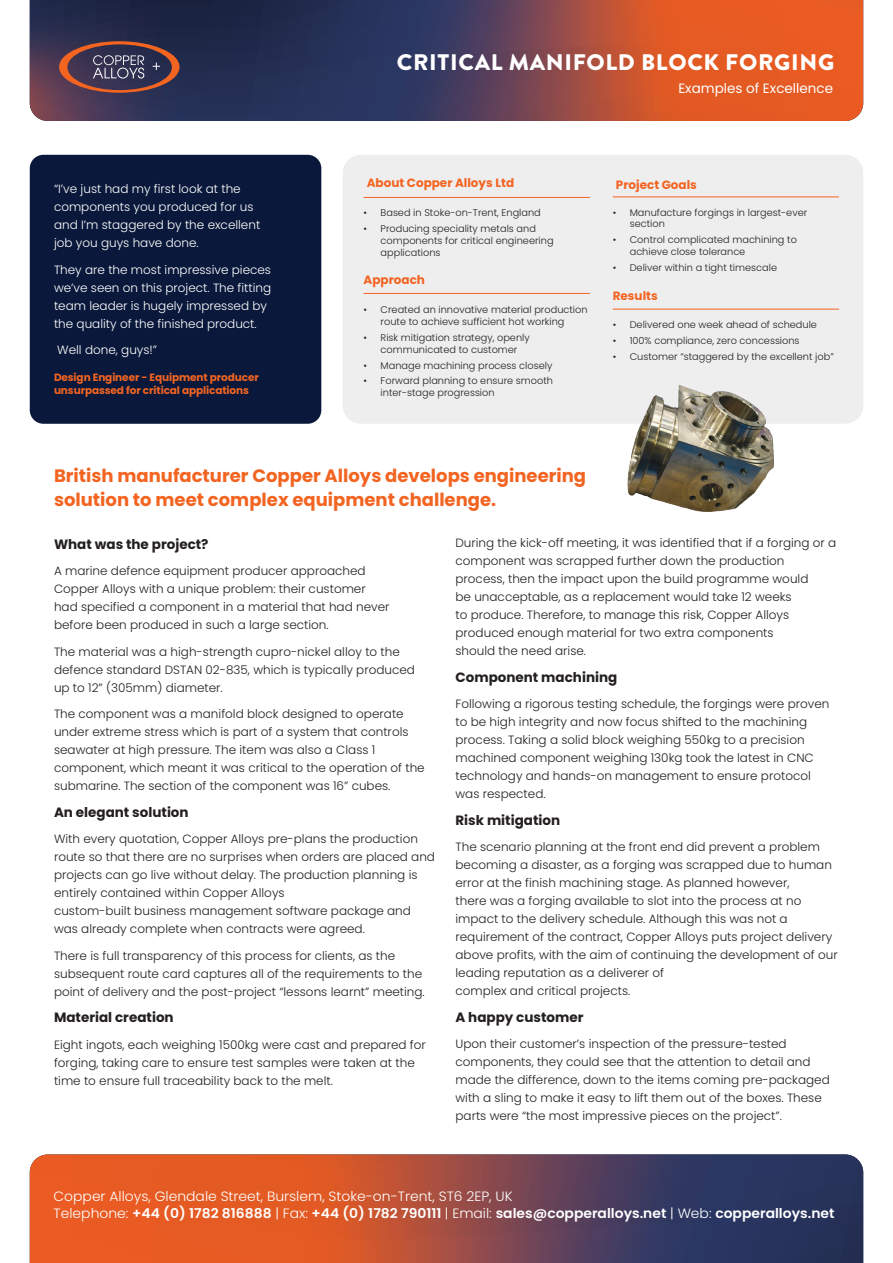
<style>
.page{position:relative;width:893px;height:1263px;background:#fff}
.page>*{position:absolute;margin:0;border:0;box-sizing:border-box;transform-origin:0 0}
.t1{font:900 22.5px "Brandon Grotesque";letter-spacing:.03em;color:#fff}
.t2{font:700 18px/24px "Poppins";color:#f36421}
.t3{font:600 13.5px "Poppins";color:#fff}
.t4{font:700 13.5px "Poppins";color:#231f20}
.t5{font:300 13.5px "Poppins";color:#fff}
.t6{font:13.5px "Poppins";color:#fff}
.t7{font:300 12px/18px "Poppins";color:#231f20}
.t8{font:300 12px/18px "Poppins";color:#fff}
.t9{font:700 12px "Poppins";color:#f36421}
.t10{font:700 10.5px/13.5px "Poppins";letter-spacing:-.01em;color:#f36421}
.t11{font:300 9.75px/11.7px "Poppins";color:#231f20}
.s1{font-weight:300}
</style>
<div class="page">
<div style="left:343px;top:155px;width:520px;height:269px;background:#eeeeef;border-radius:18px"></div>
<div style="left:30px;top:155px;width:291px;height:269px;background:#0a193b;border-radius:14px"></div>
<svg style="left:30px;top:0;width:833px;height:121px;background:#764244"></svg>
<svg style="left:59px;top:41px;width:121px;height:52px;background:#5d424f"></svg>
<svg style="left:30px;top:1154px;width:833px;height:109px;background:#934a41"></svg>
<hr style="left:364px;top:293px;width:226px;height:1px;background:#f36421">
<hr style="left:613px;top:197px;width:226px;height:1px;background:#f36421">
<hr style="left:364px;top:197px;width:226px;height:1px;background:#f36421">
<hr style="left:613px;top:309px;width:226px;height:1px;background:#f36421">
<img style="left:612px;top:308px;width:217px;height:204px">
<p class="t1" style="left:397px;top:46px;width:439px">CRITICAL MANIFOLD BLOCK FORGING</p>
<p class="t6" style="left:678px;top:80px;width:156px">Examples of Excellence</p>
<p class="t8" style="left:54px;top:180px;width:208px">“I’ve just had my first look at the components you produced for us and I’m staggered by the excellent job you guys have done.</p>
<p class="t8" style="left:54px;top:261px;width:219px">They are the most impressive pieces we’ve seen on this project. The fitting team leader is hugely impressed by the quality of the finished product.</p>
<p class="t8" style="left:57px;top:341px;width:101px">Well done, guys!”</p>
<p class="t10" style="left:54px;top:370px;width:206px">Design Engineer - Equipment producer unsurpassed for critical applications</p>
<p class="t9" style="left:367px;top:176px;width:149px">About Copper Alloys Ltd</p>
<p class="t11" style="left:364px;top:207px;width:179px">• Based in Stoke-on-Trent, England</p>
<p class="t11" style="left:381px;top:223px;width:174px;text-indent:-17px">• Producing speciality metals and components for critical engineering applications</p>
<p class="t9" style="left:364px;top:273px;width:63px">Approach</p>
<p class="t11" style="left:381px;top:304px;width:208px;text-indent:-17px">• Created an innovative material production route to achieve sufficient hot working</p>
<p class="t11" style="left:364px;top:332px;width:168px;text-align:center">• Risk mitigation strategy, openly communicated to customer</p>
<p class="t11" style="left:364px;top:359px;width:190px">• Manage machining process closely</p>
<p class="t11" style="left:381px;top:375px;width:174px;text-indent:-17px">• Forward planning to ensure smooth inter-stage progression</p>
<p class="t9" style="left:616px;top:178px;width:83px">Project Goals</p>
<p class="t11" style="left:630px;top:207px;width:179px;text-indent:-17px">• Manufacture forgings in largest-ever section</p>
<p class="t11" style="left:630px;top:234px;width:169px;text-indent:-17px">• Control complicated machining to achieve close tolerance</p>
<p class="t11" style="left:613px;top:262px;width:166px">• Deliver within a tight timescale</p>
<p class="t9" style="left:613px;top:289px;width:47px">Results</p>
<p class="t11" style="left:613px;top:319px;width:206px">• Delivered one week ahead of schedule</p>
<p class="t11" style="left:613px;top:335px;width:188px">• 100% compliance, zero concessions</p>
<p class="t11" style="left:613px;top:351px;width:223px">• Customer “staggered by the excellent job”</p>
<p class="t2" style="left:54px;top:464px;width:534px">British manufacturer Copper Alloys develops engineering solution to meet complex equipment challenge.</p>
<p class="t4" style="left:54px;top:536px;width:156px">What was the project?</p>
<p class="t7" style="left:54px;top:562px;width:337px">A marine defence equipment producer approached Copper Alloys with a unique problem: their customer had specified a component in a material that had never before been produced in such a large section.</p>
<p class="t7" style="left:54px;top:643px;width:363px">The material was a high-strength cupro-nickel alloy to the defence standard DSTAN 02-835, which is typically produced up to 12” (305mm) diameter.</p>
<p class="t7" style="left:54px;top:705px;width:372px">The component was a manifold block designed to operate under extreme stress which is part of a system that controls seawater at high pressure. The item was also a Class 1 component, which meant it was critical to the operation of the submarine. The section of the component was 16” cubes.</p>
<p class="t4" style="left:54px;top:804px;width:136px">An elegant solution</p>
<p class="t7" style="left:54px;top:830px;width:382px">With every quotation, Copper Alloys pre-plans the production route so that there are no surprises when orders are placed and projects can go live without delay. The production planning is entirely contained within Copper Alloys<br>custom-built business management software package and was already complete when contracts were agreed.</p>
<p class="t7" style="left:54px;top:947px;width:372px">There is full transparency of this process for clients, as the subsequent route card captures all of the requirements to the point of delivery and the post-project “lessons learnt” meeting.</p>
<p class="t4" style="left:54px;top:1010px;width:121px">Material creation</p>
<p class="t7" style="left:54px;top:1036px;width:373px">Eight ingots, each weighing 1500kg were cast and prepared for forging, taking care to ensure test samples were taken at the time to ensure full traceability back to the melt.</p>
<p class="t7" style="left:455px;top:534px;width:382px">During the kick-off meeting, it was identified that if a forging or a component was scrapped further down the production process, then the impact upon the build programme would<br>be unacceptable, as a replacement would take 12 weeks<br>to produce. Therefore, to manage this risk, Copper Alloys produced enough material for two extra components<br>should the need arise.</p>
<p class="t4" style="left:455px;top:669px;width:163px">Component machining</p>
<p class="t7" style="left:455px;top:695px;width:375px">Following a rigorous testing schedule, the forgings were proven to be high integrity and now focus shifted to the machining process. Taking a solid block weighing 550kg to a precision machined component weighing 130kg took the latest in CNC technology and hands-on management to ensure protocol was respected.</p>
<p class="t4" style="left:455px;top:812px;width:106px">Risk mitigation</p>
<p class="t7" style="left:455px;top:838px;width:384px">The scenario planning at the front end did prevent a problem becoming a disaster, as a forging was scrapped due to human error at the finish machining stage. As planned however,<br>there was a forging available to slot into the process at no impact to the delivery schedule. Although this was not a requirement of the contract, Copper Alloys puts project delivery above profits, with the aim of continuing the development of our leading reputation as a deliverer of<br>complex and critical projects.</p>
<p class="t4" style="left:455px;top:1009px;width:130px">A happy customer</p>
<p class="t7" style="left:455px;top:1035px;width:376px">Upon their customer’s inspection of the pressure-tested components, they could see that the attention to detail and made the difference, down to the items coming pre-packaged with a sling to make it easy to lift them out of the boxes. These parts were “the most impressive pieces on the project”.</p>
<p class="t5" style="left:54px;top:1188px;width:461px">Copper Alloys, Glendale Street, Burslem, Stoke-on-Trent, ST6 2EP, UK</p>
<p class="t3" style="left:54px;top:1205px;width:782px"><span class="s1">Telephone:</span> +44 (0) 1782 816888 <span class="s1">| Fax:</span> +44 (0) 1782 790111 <span class="s1">| Email:</span> sales@copperalloys.net <span class="s1">| Web:</span> copperalloys.net</p>
</div>
